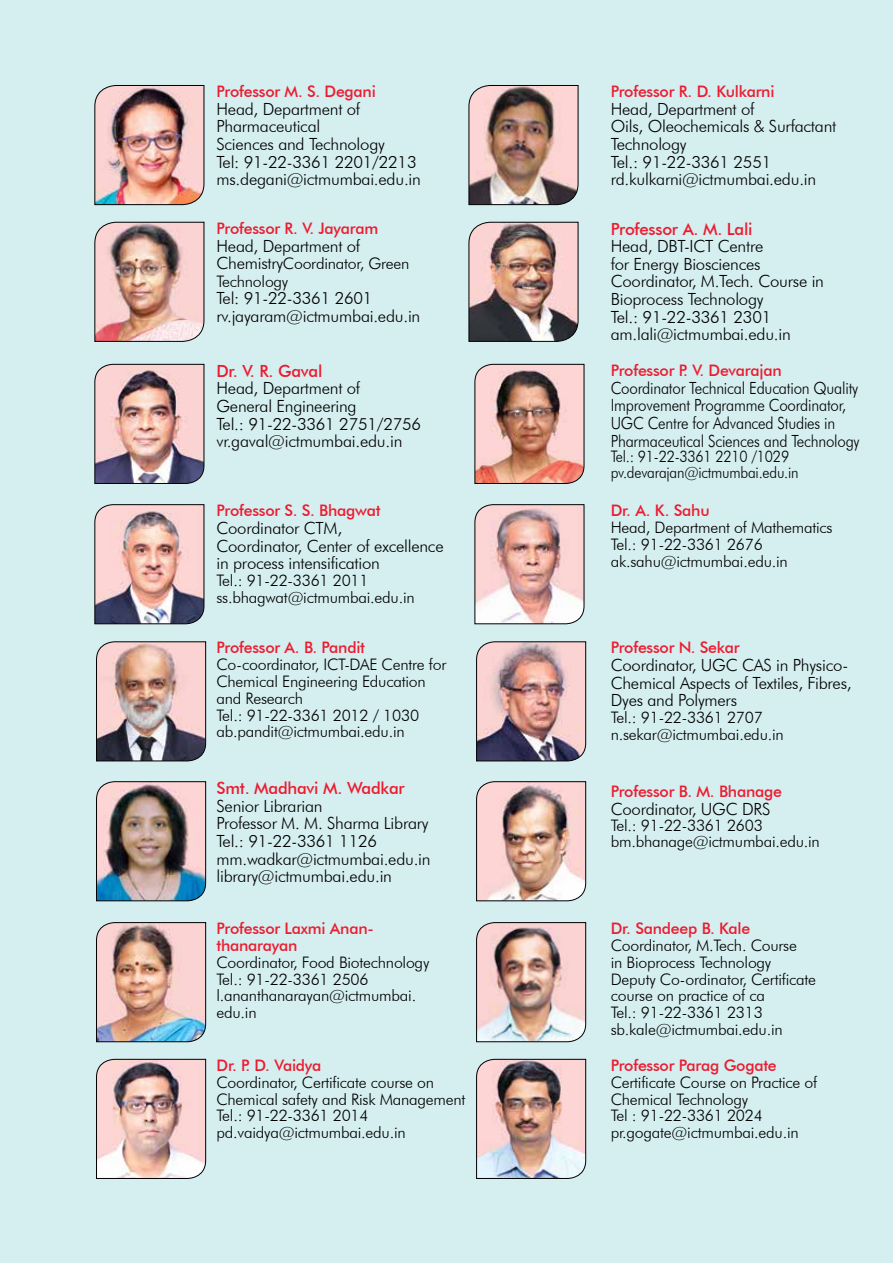
<style>
.page{position:relative;width:893px;height:1263px;background:#d5eef0}
.page>*{position:absolute;margin:0;border:0;box-sizing:border-box;transform-origin:0 0}
.t1{font:300 16.8px/17.7px "Futura BT";letter-spacing:-.015em;color:#000}
.t2{font:300 16.8px/17.7px "Futura BT";letter-spacing:-.015em;color:#000;scale:.9 1}
.t3{font:500 16.8px "Futura BT";letter-spacing:-.015em;color:#ed1b2f}
.t4{font:300 15.9px/16.8px "Futura BT";letter-spacing:-.015em;color:#000}
.t5{font:500 15.9px/16.8px "Futura BT";letter-spacing:-.015em;color:#ed1b2f}
.t6{font:300 15.9px/15.9px "Futura BT";letter-spacing:-.015em;color:#000;scale:.9 1}
.s1{font-size:16.8px}
</style>
<div class="page">
<img style="left:96px;top:641px;width:111px;height:121px">
<img style="left:96px;top:781px;width:111px;height:121px">
<img style="left:96px;top:922px;width:111px;height:121px">
<img style="left:96px;top:1058px;width:111px;height:121px">
<img style="left:476px;top:641px;width:111px;height:121px">
<img style="left:94px;top:504px;width:111px;height:121px">
<img style="left:474px;top:504px;width:111px;height:121px">
<img style="left:476px;top:781px;width:111px;height:121px">
<img style="left:476px;top:922px;width:111px;height:121px">
<img style="left:476px;top:1058px;width:111px;height:121px">
<img style="left:474px;top:363px;width:111px;height:121px">
<img style="left:94px;top:363px;width:111px;height:121px">
<img style="left:94px;top:85px;width:111px;height:120px">
<img style="left:94px;top:221px;width:111px;height:121px">
<img style="left:468px;top:85px;width:111px;height:120px">
<img style="left:468px;top:221px;width:111px;height:121px">
<p class="t5" style="left:216px;top:83px;width:161px">Professor M. S. Degani</p>
<p class="t1" style="left:216px;top:100px;width:206px">Head, Department of<br>Pharmaceutical<br>Sciences and Technology<br>Tel: 91-22-3361 2201/2213 ms.degani@ictmumbai.edu.in</p>
<p class="t5" style="left:216px;top:220px;width:163px">Professor R. V. Jayaram</p>
<p class="t1" style="left:216px;top:237px;width:145px">Head, Department of</p>
<p class="t4" style="left:216px;top:254px;width:194px;line-height:17.7px"><span class="s1">Chemistry</span>Coordinator, Green<br>Technology</p>
<p class="t1" style="left:216px;top:289px;width:205px">Tel: 91-22-3361 2601 rv.jayaram@ictmumbai.edu.in</p>
<p class="t3" style="left:216px;top:360px;width:107px">Dr. V. R. Gaval</p>
<p class="t1" style="left:216px;top:379px;width:206px">Head, Department of<br>General Engineering<br>Tel.: 91-22-3361 2751/2756 vr.gaval@ictmumbai.edu.in</p>
<p class="t5" style="left:216px;top:502px;width:166px">Professor S. S. Bhagwat</p>
<p class="t1" style="left:216px;top:519px;width:229px">Coordinator CTM,<br>Coordinator, Center of excellence in process intensification</p>
<p class="t4" style="left:216px;top:572px;width:200px">Tel.: 91-22-3361 2011 ss.bhagwat@ictmumbai.edu.in</p>
<p class="t5" style="left:216px;top:639px;width:150px">Professor A. B. Pandit</p>
<p class="t4" style="left:216px;top:656px;width:231px">Co-coordinator, ICT-DAE Centre for<br>Chemical Engineering Education and Research<br>Tel.: 91-22-3361 2012 / 1030 ab.pandit@ictmumbai.edu.in</p>
<p class="t3" style="left:216px;top:778px;width:190px">Smt. Madhavi M. Wadkar</p>
<p class="t1" style="left:216px;top:797px;width:216px">Senior Librarian<br>Professor M. M. Sharma Library<br>Tel.: 91-22-3361 1126 mm.wadkar@ictmumbai.edu.in library@ictmumbai.edu.in</p>
<p class="t5" style="left:216px;top:920px;width:159px">Professor Laxmi Anan&shy;thanarayan</p>
<p class="t4" style="left:216px;top:953px;width:214px">Coordinator, Food Biotechnology<br>Tel.: 91-22-3361 2506 l.ananthanarayan@ictmumbai. edu.in</p>
<p class="t5" style="left:216px;top:1057px;width:106px">Dr. P. D. Vaidya</p>
<p class="t4" style="left:216px;top:1073px;width:250px">Coordinator, Certificate course on<br>Chemical safety and Risk Management<br>Tel.: 91-22-3361 2014 pd.vaidya@ictmumbai.edu.in</p>
<p class="t5" style="left:611px;top:83px;width:165px">Professor R. D. Kulkarni</p>
<p class="t1" style="left:611px;top:100px;width:227px">Head, Department of<br>Oils, Oleochemicals &amp; Surfactant<br>Technology<br>Tel.: 91-22-3361 2551 rd.kulkarni@ictmumbai.edu.in</p>
<p class="t3" style="left:611px;top:218px;width:143px">Professor A. M. Lali</p>
<p class="t1" style="left:611px;top:237px;width:215px">Head, DBT-ICT Centre<br>for Energy Biosciences<br>Coordinator, M.Tech. Course in<br>Bioprocess Technology<br>Tel.: 91-22-3361 2301 am.lali@ictmumbai.edu.in</p>
<p class="t5" style="left:611px;top:362px;width:172px">Professor P. V. Devarajan</p>
<p class="t2" style="left:611px;top:379px;width:278px">Coordinator Technical Education Quality Improvement Programme Coordinator, UGC Centre for Advanced Studies in Pharmaceutical Sciences and Technology</p>
<p class="t6" style="left:611px;top:449px;width:210px">Tel.: 91-22-3361 2210 /1029 pv.devarajan@ictmumbai.edu.in</p>
<p class="t5" style="left:611px;top:502px;width:100px">Dr. A. K. Sahu</p>
<p class="t4" style="left:611px;top:519px;width:223px">Head, Department of Mathematics<br>Tel.: 91-22-3361 2676 ak.sahu@ictmumbai.edu.in</p>
<p class="t5" style="left:611px;top:639px;width:130px">Professor N. Sekar</p>
<p class="t1" style="left:611px;top:656px;width:242px">Coordinator, UGC CAS in Physico-<br>Chemical Aspects of Textiles, Fibres,<br>Dyes and Polymers</p>
<p class="t4" style="left:611px;top:709px;width:175px">Tel.: 91-22-3361 2707 n.sekar@ictmumbai.edu.in</p>
<p class="t5" style="left:611px;top:783px;width:173px">Professor B. M. Bhanage</p>
<p class="t1" style="left:611px;top:800px;width:161px">Coordinator, UGC DRS</p>
<p class="t4" style="left:611px;top:817px;width:211px;line-height:15.9px">Tel.: 91-22-3361 2603 bm.bhanage@ictmumbai.edu.in</p>
<p class="t5" style="left:611px;top:920px;width:141px">Dr. Sandeep B. Kale</p>
<p class="t4" style="left:611px;top:937px;width:207px">Coordinator, M.Tech. Course<br>in Bioprocess Technology<br>Deputy Co-ordinator, Certificate course on practice of ca<br>Tel.: 91-22-3361 2313 sb.kale@ictmumbai.edu.in</p>
<p class="t5" style="left:611px;top:1057px;width:167px">Professor Parag Gogate</p>
<p class="t4" style="left:611px;top:1074px;width:208px">Certificate Course on Practice of<br>Chemical Technology<br>Tel : 91-22-3361 2024 pr.gogate@ictmumbai.edu.in</p>
</div>
